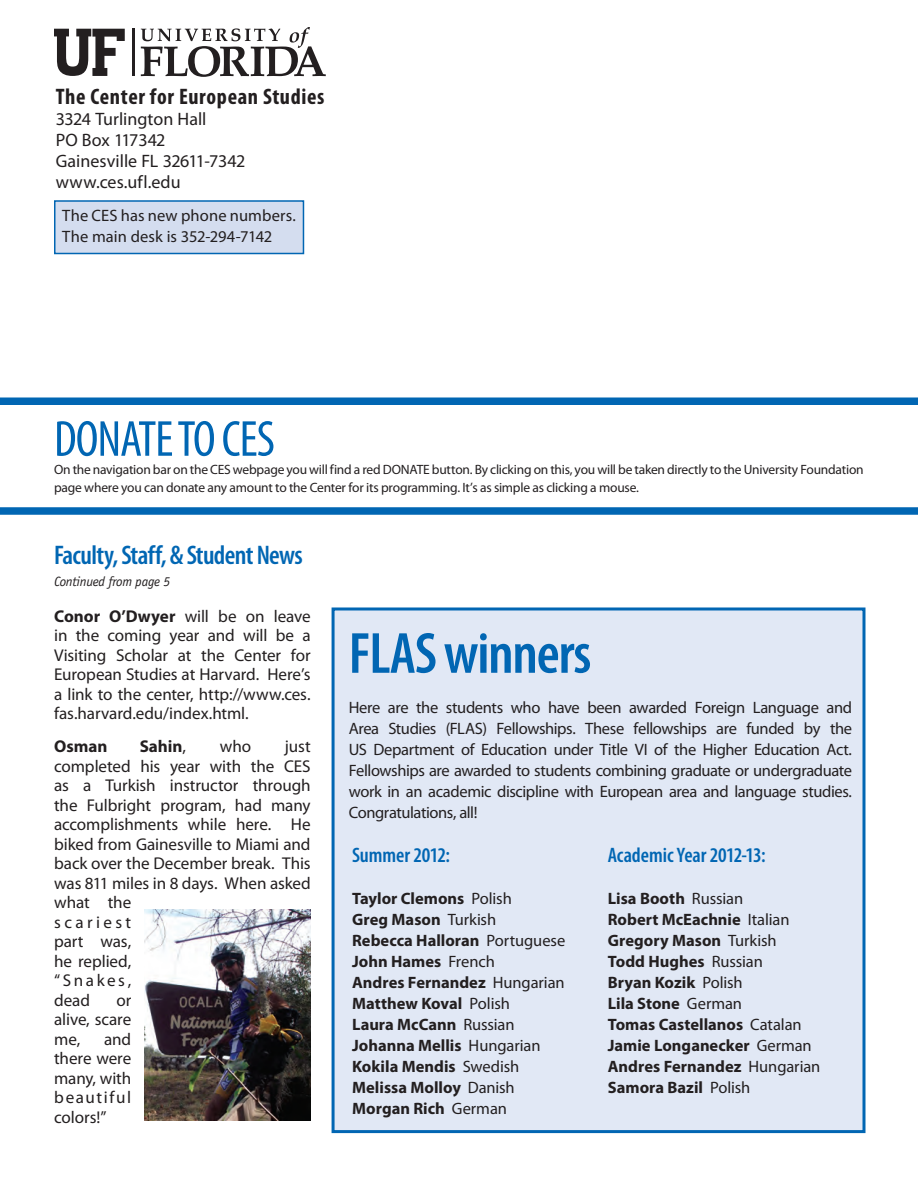
<style>
.page{position:relative;width:918px;height:1188px;background:#fff}
.page>*{position:absolute;margin:0;border:0;box-sizing:border-box;transform-origin:0 0}
.t1{font:600 condensed 58.5px "Myriad Pro";letter-spacing:-.02em;color:#0166b3}
.t2{font:condensed 51px "Myriad Pro";letter-spacing:-.02em;color:#0166b3}
.t3{font:600 condensed 27px "Myriad Pro";letter-spacing:-.025em;color:#0166b3}
.t4{font:700 condensed 22.5px "Myriad Pro";letter-spacing:.03em;color:#231f20}
.t5{font:600 condensed 21px "Myriad Pro";letter-spacing:-.005em;color:#0166b3}
.t6{font:18px/21px "Myriad Pro";color:#231f20}
.t7{font:17.1px/19.5px "Myriad Pro";letter-spacing:-.005em;color:#231f20;text-align:justify}
.t8{font:700 17.1px "Myriad Pro";color:#231f20}
.t9{font:700 16.5px/21px "Myriad Pro";color:#231f20}
.t10{font:16.5px/21px "Myriad Pro";letter-spacing:-.02em;color:#231f20;text-align:justify}
.t11{font:16.5px/21px "Myriad Pro";letter-spacing:.005em;color:#231f20}
.t12{font:13.5px/18px "Myriad Pro";letter-spacing:-.015em;color:#231f20}
.t13{font:italic 13.5px "Officina Sans";letter-spacing:-.02em;color:#231f20}
.s1{font-weight:700}
.s2{font-weight:400}
</style>
<div class="page">
<svg style="left:54px;top:29px;width:71px;height:47px"></svg>
<hr style="left:132px;top:29px;width:2px;height:47px;background:#231f20">
<svg style="left:141px;top:27px;width:185px;height:50px"></svg>
<div style="left:0;top:398px;width:918px;height:7px;background:#0166b3"></div>
<div style="left:0;top:507px;width:918px;height:8px;background:#0166b3"></div>
<img style="left:145px;top:910px;width:166px;height:210px">
<div style="left:332px;top:607px;width:534px;height:526px;background:#e1e8f5;border:3px solid #0166b3"></div>
<div style="left:55px;top:201px;width:248px;height:53px;background:#d4ddef"></div>
<div style="left:54px;top:200px;width:250px;height:54px;border:2px solid #0166b3"></div>
<h3 class="t4" style="left:56px;top:83px;width:270px">The Center for European Studies</h3>
<p class="t6" style="left:56px;top:108px;width:191px">3324 Turlington Hall<br>PO Box 117342<br>Gainesville FL 32611-7342 www.ces.ufl.edu</p>
<p class="t11" style="left:62px;top:205px;width:235px">The CES has new phone numbers.<br>The main desk is 352-294-7142</p>
<h2 class="t2" style="left:54px;top:408px;width:223px">DONATE TO CES</h2>
<p class="t12" style="left:54px;top:460px;width:811px">On the navigation bar on the CES webpage you will find a red DONATE button. By clicking on this, you will be taken directly to the University Foundation page where you can donate any amount to the Center for its programming. It’s as simple as clicking a mouse.</p>
<h3 class="t3" style="left:54px;top:539px;width:250px">Faculty, Staff, &amp;Student News</h3>
<p class="t13" style="left:54px;top:574px;width:118px">Continued from page 5</p>
<p class="t7" style="left:54px;top:606px;width:258px"><span class="s1">Conor O’Dwyer</span> will be on leave in the coming year and will be a Visiting Scholar at the Center for European Studies at Harvard. Here’s a link to the center, http://www.ces. fas.harvard.edu/index.html.</p>
<p class="t8" style="left:54px;top:735px;width:55px">Osman</p>
<p class="t8" style="left:140px;top:735px;width:48px">Sahin<span class="s2">,</span></p>
<p class="t7" style="left:220px;top:737px;width:33px">who</p>
<p class="t7" style="left:54px;top:737px;width:258px;text-align:left;text-indent:231px">just completed his year with the CES as a Turkish instructor through the Fulbright program, had many accomplishments while here. He biked from Gainesville to Miami and back over the December break. This was 811 miles in 8 days. When asked what the<br>scariest<br>part was,<br>he replied,<br>“Snakes,<br>dead</p>
<p class="t7" style="left:54px;top:990px;width:79px;text-indent:62px">or alive, scare me,</p>
<p class="t7" style="left:54px;top:1029px;width:79px;text-indent:50px">and there were many, with beautiful colors!”</p>
<h1 class="t1" style="left:349px;top:617px;width:244px">FLAS winners</h1>
<p class="t10" style="left:349px;top:697px;width:505px">Here are the students who have been awarded Foreign Language and Area Studies (FLAS) Fellowships. These fellowships are funded by the US Department of Education under Title VI of the Higher Education Act.<br>Fellowships are awarded to students combining graduate or undergraduate work in an academic discipline with European area and language studies.<br>Congratulations, all!</p>
<p class="t5" style="left:352px;top:842px;width:99px">Summer 2012:</p>
<p class="t9" style="left:352px;top:887px;width:215px">Taylor Clemons <span class="s2">Polish<br></span>Greg Mason <span class="s2">Turkish<br></span>Rebecca Halloran <span class="s2">Portuguese<br></span>John Hames <span class="s2">French<br></span>Andres Fernandez <span class="s2">Hungarian<br></span>Matthew Koval <span class="s2">Polish<br></span>Laura McCann <span class="s2">Russian<br></span>Johanna Mellis <span class="s2">Hungarian<br></span>Kokila Mendis <span class="s2">Swedish<br></span>Melissa Molloy <span class="s2">Danish<br></span>Morgan Rich <span class="s2">German</span></p>
<p class="t5" style="left:608px;top:842px;width:159px">Academic Year 2012-13:</p>
<p class="t9" style="left:608px;top:887px;width:214px">Lisa Booth <span class="s2">Russian<br></span>Robert McEachnie <span class="s2">Italian<br></span>Gregory Mason <span class="s2">Turkish<br></span>Todd Hughes <span class="s2">Russian<br></span>Bryan Kozik <span class="s2">Polish<br></span>Lila Stone <span class="s2">German<br></span>Tomas Castellanos <span class="s2">Catalan<br></span>Jamie Longanecker <span class="s2">German<br></span>Andres Fernandez <span class="s2">Hungarian<br></span>Samora Bazil <span class="s2">Polish</span></p>
</div>
